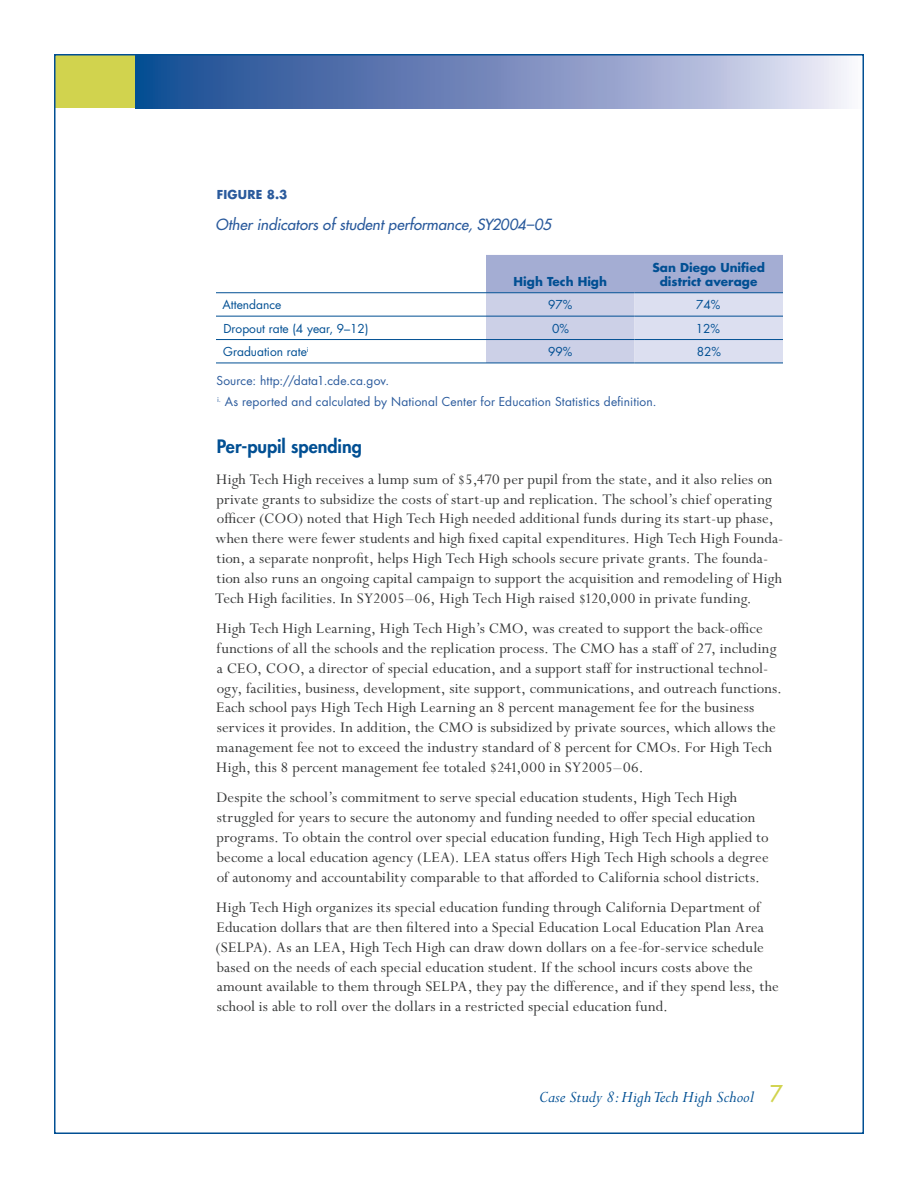
<style>
.page{position:relative;width:918px;height:1188px;background:#fff}
.page>*{position:absolute;margin:0;border:0;box-sizing:border-box;transform-origin:0 0}
.t1{font:italic 18px "Perpetua Std";color:#014f93}
.t2{font:800 18px "Futura Std";letter-spacing:-.005em;color:#014f93}
.t3{font:16.5px/19.8px "Perpetua Std";letter-spacing:.01em;color:#363737}
.t4{font:italic 500 15px "Futura Std";color:#2a5a9c}
.t5{font:12px/21.1px "Futura Std";letter-spacing:.015em;color:#2a5a9c}
.t6{font:12px "Futura Std";color:#014f93}
.t7{font:700 12px/14.4px "Futura Std";color:#014f93;text-align:center}
.t8{font:700 12px "Futura Std";letter-spacing:.02em;color:#2a5a9c}
.s1{font-family:"Futura Std";font-weight:500;font-style:normal;font-size:22.5px;color:#d1d34e}
</style>
<div class="page">
<svg style="left:135px;top:57px;width:712px;height:51px;background:#7990bf"></svg>
<div style="left:54px;top:54px;width:81px;height:54px;background:#d1d34e"></div>
<svg style="left:216px;top:255px;width:567px;height:108px"></svg>
<hr style="left:216px;top:316px;width:270px;height:1px;background:#014f93">
<hr style="left:486px;top:316px;width:148px;height:1px;background:#014f93">
<hr style="left:634px;top:316px;width:149px;height:1px;background:#014f93">
<hr style="left:216px;top:339px;width:270px;height:1px;background:#014f93">
<hr style="left:486px;top:339px;width:148px;height:1px;background:#014f93">
<hr style="left:634px;top:339px;width:149px;height:1px;background:#014f93">
<hr style="left:216px;top:363px;width:270px;height:1px;background:#014f93">
<hr style="left:486px;top:363px;width:148px;height:1px;background:#014f93">
<hr style="left:634px;top:363px;width:149px;height:1px;background:#014f93">
<hr style="left:216px;top:292px;width:270px;height:1px;background:#014f93">
<hr style="left:486px;top:292px;width:148px;height:1px;background:#014f93">
<hr style="left:634px;top:292px;width:149px;height:1px;background:#014f93">
<p class="t8" style="left:217px;top:186px;width:72px">Figure 8.3</p>
<p class="t4" style="left:216px;top:215px;width:337px">Other indicators of student performance, SY2004–05</p>
<p class="t7" style="left:514px;top:274px;width:95px">High Tech High</p>
<p class="t7" style="left:653px;top:260px;width:114px">San Diego Unified district average</p>
<p class="t6" style="left:223px;top:297px;width:60px">Attendance</p>
<p class="t6" style="left:548px;top:297px;width:26px">97%</p>
<p class="t6" style="left:696px;top:297px;width:26px">74%</p>
<p class="t6" style="left:223px;top:321px;width:147px">Dropout rate (4 year, 9–12)</p>
<p class="t6" style="left:552px;top:321px;width:18px">0%</p>
<p class="t6" style="left:696px;top:321px;width:26px">12%</p>
<p class="t6" style="left:223px;top:344px;width:87px">Graduation rate<sup>i</sup></p>
<p class="t6" style="left:548px;top:344px;width:26px">99%</p>
<p class="t6" style="left:697px;top:344px;width:26px">82%</p>
<p class="t5" style="left:216px;top:370px;width:442px">Source: http://data1.cde.ca.gov.<br><sup>i.</sup> As reported and calculated by National Center for Education Statistics definition.</p>
<p class="t2" style="left:217px;top:435px;width:147px">Per-pupil spending</p>
<p class="t3" style="left:215px;top:470px;width:570px">High Tech High receives a lump sum of $5,470 per pupil from the state, and it also relies on private grants to subsidize the costs of start-up and replication. The school’s chief operating officer (COO) noted that High Tech High needed additional funds during its start-up phase, when there were fewer students and high fixed capital expenditures. High Tech High Founda&shy;tion, a separate nonprofit, helps High Tech High schools secure private grants. The founda&shy;tion also runs an ongoing capital campaign to support the acquisition and remodeling of High Tech High facilities. In SY2005–06, High Tech High raised $120,000 in private funding.</p>
<p class="t3" style="left:216px;top:619px;width:567px">High Tech High Learning, High Tech High’s CMO, was created to support the back-office functions of all the schools and the replication process. The CMO has a staff of 27, including a CEO, COO, a director of special education, and a support staff for instructional technol&shy;ogy, facilities, business, development, site support, communications, and outreach functions.<br>Each school pays High Tech High Learning an 8 percent management fee for the business services it provides. In addition, the CMO is subsidized by private sources, which allows the management fee not to exceed the industry standard of 8 percent for CMOs. For High Tech High, this 8 percent management fee totaled $241,000 in SY2005–06.</p>
<p class="t3" style="left:216px;top:788px;width:554px">Despite the school’s commitment to serve special education students, High Tech High struggled for years to secure the autonomy and funding needed to offer special education programs. To obtain the control over special education funding, High Tech High applied to become a local education agency (LEA). LEA status offers High Tech High schools a degree of autonomy and accountability comparable to that afforded to California school districts.</p>
<p class="t3" style="left:216px;top:898px;width:565px">High Tech High organizes its special education funding through California Department of Education dollars that are then filtered into a Special Education Local Education Plan Area (SELPA). As an LEA, High Tech High can draw down dollars on a fee-for-service schedule based on the needs of each special education student. If the school incurs costs above the amount available to them through SELPA, they pay the difference, and if they spend less, the school is able to roll over the dollars in a restricted special education fund.</p>
<p class="t1" style="left:539px;top:1087px;width:245px">Case Study 8: High Tech High School <span class="s1">7</span></p>
</div>
